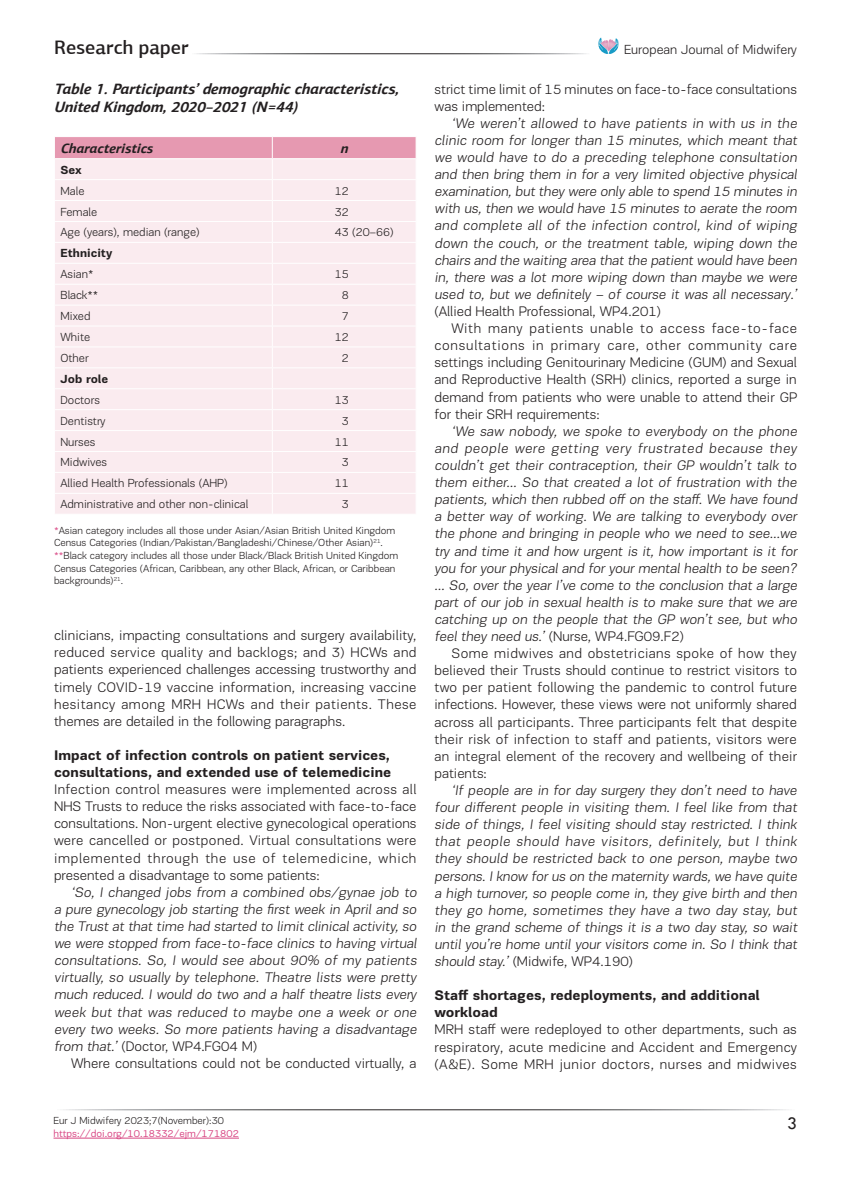
<style>
.page{position:relative;width:851px;height:1191px;background:#fff}
.page>*{position:absolute;margin:0;border:0;box-sizing:border-box;transform-origin:0 0}
.t1{font:500 19.5px "PF Agora Sans Pro";color:#231f20}
.t2{font:18px "Tw Cen";color:#231f20}
.t3{font:italic 700 15px/18px "PF Agora Sans Pro";color:#231f20}
.t4{font:300 14.25px/17.1px "PF Encore Sans Pro";color:#231f20;text-align:justify}
.t5{font:700 14.25px/17.1px "PF Encore Sans Pro";color:#231f20}
.t6{font:300 13.5px "PF Encore Sans Pro";color:#231f20}
.t7{font:italic 700 13.5px "PF Agora Sans Pro";color:#231f20}
.t8{font:300 12px "PF Encore Sans Pro";color:#231f20}
.t9{font:700 12px "PF Encore Sans Pro";color:#231f20}
.t10{font:300 10.5px/12.6px "PF Encore Sans Pro";color:#231f20}
.t11{font:10.5px "PF Encore Sans Pro";color:#d84482}
.s1{color:#d84482}
</style>
<div class="page">
<hr style="left:53px;top:1137px;width:186px;height:1px;background:#d84482">
<svg style="left:598px;top:37px;width:20px;height:17px"></svg>
<svg style="left:55px;top:137px;width:361px;height:377px;background:#f9e7ec"></svg>
<hr style="left:54px;top:158px;width:218px;height:1px;background:#fff">
<hr style="left:272px;top:158px;width:144px;height:1px;background:#fff">
<h1 class="t1" style="left:54px;top:35px;width:136px">Research paper</h1>
<p class="t3" style="left:54px;top:80px;width:349px">Table 1. Participants’ demographic characteristics,<br>United Kingdom, 2020–2021 (N=44)</p>
<p class="t7" style="left:60px;top:139px;width:96px">Characteristics</p>
<p class="t7" style="left:340px;top:139px;width:11px">n</p>
<p class="t9" style="left:60px;top:162px;width:23px">Sex</p>
<p class="t8" style="left:60px;top:184px;width:26px">Male</p>
<p class="t8" style="left:335px;top:184px;width:16px">12</p>
<p class="t8" style="left:60px;top:204px;width:38px">Female</p>
<p class="t8" style="left:335px;top:204px;width:16px">32</p>
<p class="t8" style="left:60px;top:225px;width:141px">Age (years), median (range)</p>
<p class="t8" style="left:335px;top:225px;width:60px">43 (20–66)</p>
<p class="t9" style="left:60px;top:246px;width:53px">Ethnicity</p>
<p class="t8" style="left:60px;top:267px;width:35px">Asian*</p>
<p class="t8" style="left:335px;top:267px;width:16px">15</p>
<p class="t8" style="left:60px;top:288px;width:39px">Black**</p>
<p class="t8" style="left:342px;top:288px;width:9px">8</p>
<p class="t8" style="left:60px;top:309px;width:32px">Mixed</p>
<p class="t8" style="left:342px;top:309px;width:9px">7</p>
<p class="t8" style="left:60px;top:330px;width:31px">White</p>
<p class="t8" style="left:335px;top:330px;width:16px">12</p>
<p class="t8" style="left:60px;top:351px;width:30px">Other</p>
<p class="t8" style="left:342px;top:351px;width:9px">2</p>
<p class="t9" style="left:60px;top:371px;width:49px">Job role</p>
<p class="t8" style="left:60px;top:393px;width:41px">Doctors</p>
<p class="t8" style="left:335px;top:393px;width:16px">13</p>
<p class="t8" style="left:60px;top:414px;width:46px">Dentistry</p>
<p class="t8" style="left:342px;top:414px;width:9px">3</p>
<p class="t8" style="left:60px;top:434px;width:36px">Nurses</p>
<p class="t8" style="left:335px;top:434px;width:16px">11</p>
<p class="t8" style="left:60px;top:455px;width:48px">Midwives</p>
<p class="t8" style="left:342px;top:455px;width:9px">3</p>
<p class="t8" style="left:60px;top:476px;width:169px">Allied Health Professionals (AHP)</p>
<p class="t8" style="left:335px;top:476px;width:16px">11</p>
<p class="t8" style="left:60px;top:497px;width:189px">Administrative and other non-clinical</p>
<p class="t8" style="left:342px;top:497px;width:9px">3</p>
<p class="t10" style="left:54px;top:524px;width:345px"><span class="s1">*</span>Asian category includes all those under Asian/Asian British United Kingdom Census Categories (Indian/Pakistan/Bangladeshi/Chinese/Other Asian)<sup>21</sup>. <span class="s1">**</span>Black category includes all those under Black/Black British United Kingdom Census Categories (African, Caribbean, any other Black, African, or Caribbean backgrounds)<sup>21</sup>.</p>
<p class="t4" style="left:54px;top:627px;width:364px">clinicians, impacting consultations and surgery availability, reduced service quality and backlogs; and 3) HCWs and patients experienced challenges accessing trustworthy and timely COVID-19 vaccine information, increasing vaccine hesitancy among MRH HCWs and their patients. These themes are detailed in the following paragraphs.</p>
<p class="t5" style="left:54px;top:746px;width:338px">Impact of infection controls on patient services, consultations, and extended use of telemedicine</p>
<p class="t4" style="left:54px;top:781px;width:364px">Infection control measures were implemented across all NHS Trusts to reduce the risks associated with face-to-face consultations. Non-urgent elective gynecological operations were cancelled or postponed. Virtual consultations were implemented through the use of telemedicine, which presented a disadvantage to some patients:</p>
<p class="t4" style="left:54px;top:883px;width:366px;text-indent:17px">‘So, I changed jobs from a combined obs/gynae job to a pure gynecology job starting the first week in April and so the Trust at that time had started to limit clinical activity, so we were stopped from face-to-face clinics to having virtual consultations. So, I would see about 90% of my patients virtually, so usually by telephone. Theatre lists were pretty much reduced. I would do two and a half theatre lists every week but that was reduced to maybe one a week or one every two weeks. So more patients having a disadvantage from that.’ (Doctor, WP4.FG04 M)</p>
<p class="t4" style="left:71px;top:1054px;width:347px">Where consultations could not be conducted virtually, a</p>
<p class="t6" style="left:624px;top:42px;width:174px">European Journal of Midwifery</p>
<p class="t4" style="left:434px;top:80px;width:364px">strict time limit of 15 minutes on face-to-face consultations was implemented:</p>
<p class="t4" style="left:434px;top:115px;width:366px;text-indent:17px">‘We weren’t allowed to have patients in with us in the clinic room for longer than 15 minutes, which meant that we would have to do a preceding telephone consultation and then bring them in for a very limited objective physical examination, but they were only able to spend 15 minutes in with us, then we would have 15 minutes to aerate the room and complete all of the infection control, kind of wiping down the couch, or the treatment table, wiping down the chairs and the waiting area that the patient would have been in, there was a lot more wiping down than maybe we were used to, but we definitely – of course it was all necessary.’ (Allied Health Professional, WP4.201)</p>
<p class="t4" style="left:434px;top:320px;width:364px;text-indent:17px">With many patients unable to access face-to-face consultations in primary care, other community care settings including Genitourinary Medicine (GUM) and Sexual and Reproductive Health (SRH) clinics, reported a surge in demand from patients who were unable to attend their GP for their SRH requirements:</p>
<p class="t4" style="left:434px;top:422px;width:366px;text-indent:17px">‘We saw nobody, we spoke to everybody on the phone and people were getting very frustrated because they couldn’t get their contraception, their GP wouldn’t talk to them either… So that created a lot of frustration with the patients, which then rubbed off on the staff. We have found a better way of working. We are talking to everybody over the phone and bringing in people who we need to see…we try and time it and how urgent is it, how important is it for you for your physical and for your mental health to be seen? … So, over the year I’ve come to the conclusion that a large part of our job in sexual health is to make sure that we are catching up on the people that the GP won’t see, but who feel they need us.’ (Nurse, WP4.FG09.F2)</p>
<p class="t4" style="left:434px;top:645px;width:364px;text-indent:17px">Some midwives and obstetricians spoke of how they believed their Trusts should continue to restrict visitors to two per patient following the pandemic to control future infections. However, these views were not uniformly shared across all participants. Three participants felt that despite their risk of infection to staff and patients, visitors were an integral element of the recovery and wellbeing of their patients:</p>
<p class="t4" style="left:434px;top:781px;width:366px;text-indent:17px">‘If people are in for day surgery they don’t need to have four different people in visiting them. I feel like from that side of things, I feel visiting should stay restricted. I think that people should have visitors, definitely, but I think they should be restricted back to one person, maybe two persons. I know for us on the maternity wards, we have quite a high turnover, so people come in, they give birth and then they go home, sometimes they have a two day stay, but in the grand scheme of things it is a two day stay, so wait until you’re home until your visitors come in. So I think that should stay.’ (Midwife, WP4.190)</p>
<p class="t5" style="left:434px;top:987px;width:327px">Staff shortages, redeployments, and additional workload</p>
<p class="t4" style="left:434px;top:1021px;width:364px">MRH staff were redeployed to other departments, such as respiratory, acute medicine and Accident and Emergency (A&amp;E). Some MRH junior doctors, nurses and midwives</p>
<p class="t10" style="left:53px;top:1114px;width:172px">Eur J Midwifery 2023;7(November):30</p>
<p class="t2" style="left:786px;top:1112px;width:11px">3</p>
<p class="t11" style="left:53px;top:1127px;width:187px">https://doi.org/10.18332/ejm/171802</p>
</div>
